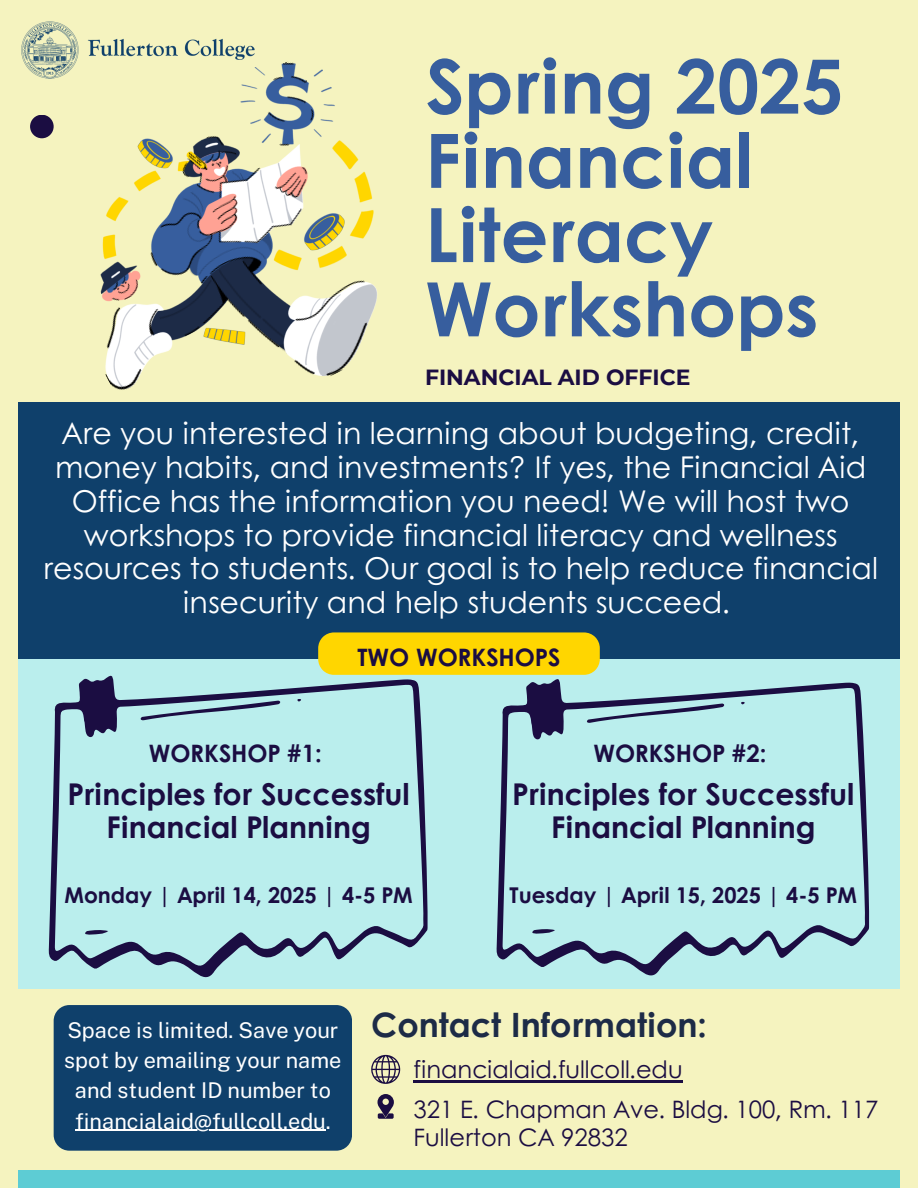
<style>
.page{position:relative;width:918px;height:1188px;background:#f5f3bf}
.page>*{position:absolute;margin:0;border:0;box-sizing:border-box;transform-origin:0 0}
.t1{font:700 75px/74.2px "Century Gothic";color:#375e9e}
.t2{font:700 33.45px "Century Gothic";color:#1d2b47}
.t3{font:30px/33.8px "Century Gothic";color:#fff;text-align:center}
.t4{font:700 30px/33.8px "Century Gothic";color:#1b0d42;text-align:center}
.t5{font:24px/27.9px "Century Gothic";color:#1b0d42}
.t6{font:700 24px "Century Gothic";color:#1b0d42}
.t7{font:700 21.9px "Montserrat";color:#1b0d42}
.t8{font:21.75px/30.3px "Public Sans";color:#fff;text-align:center}
.t9{font:700 21.75px "Century Gothic";color:#1b0d42}
</style>
<div class="page">
<img style="left:30px;top:61px;width:348px;height:329px">
<svg style="left:88px;top:115px;width:266px;height:205px"></svg>
<div style="left:30px;top:115px;width:24px;height:23px;background:#1b0d42;border-radius:50%"></div>
<div style="left:18px;top:402px;width:882px;height:262px;background:#0f406b"></div>
<div style="left:18px;top:660px;width:882px;height:329px;background:#baeeed"></div>
<div style="left:318px;top:632px;width:282px;height:43px;background:#ffd600"></div>
<div style="left:18px;top:1170px;width:882px;height:18px;background:#5dccd4"></div>
<div style="left:54px;top:1005px;width:298px;height:146px;background:#0f406b;border-radius:16px"></div>
<svg style="left:371px;top:1055px;width:29px;height:29px"></svg>
<svg style="left:378px;top:1094px;width:16px;height:25px"></svg>
<svg style="left:48px;top:672px;width:381px;height:306px"></svg>
<svg style="left:496px;top:679px;width:374px;height:297px"></svg>
<img style="left:21px;top:21px;width:237px;height:59px">
<hr style="left:414px;top:1080px;width:269px;height:2px;background:#1b0d42">
<hr style="left:75px;top:1130px;width:251px;height:1px;background:#fff">
<p class="t1" style="left:425px;top:46px;width:420px">Spring 2025<br>Financial<br>Literacy<br>Workshops</p>
<h3 class="t7" style="left:425px;top:364px;width:267px">FINANCIAL AID OFFICE</h3>
<h1 class="t3" style="left:43px;top:415px;width:836px">Are you interested in learning about budgeting, credit, money habits, and investments? If yes, the Financial Aid Office has the information you need! We will host two workshops to provide financial literacy and wellness resources to students. Our goal is to help reduce financial insecurity and help students succeed.</h1>
<p class="t6" style="left:358px;top:640px;width:204px">TWO WORKSHOPS</p>
<h3 class="t6" style="left:149px;top:735px;width:175px">WORKSHOP #1:</h3>
<h3 class="t4" style="left:68px;top:776px;width:344px">Principles for Successful<br>Financial Planning</h3>
<p class="t9" style="left:65px;top:879px;width:350px">Monday | April 14, 2025 | 4-5 PM</p>
<p class="t6" style="left:593px;top:735px;width:175px">WORKSHOP #2:</p>
<p class="t4" style="left:512px;top:776px;width:344px">Principles for Successful<br>Financial Planning</p>
<h6 class="t9" style="left:510px;top:879px;width:349px">Tuesday | April 15, 2025 | 4-5 PM</h6>
<h6 class="t8" style="left:64px;top:1014px;width:279px">Space is limited. Save your spot by emailing your name and student ID number to</h6>
<p class="t8" style="left:75px;top:1106px;width:257px">financialaid@fullcoll.edu.</p>
<h5 class="t2" style="left:371px;top:1000px;width:337px">Contact Information:</h5>
<h4 class="t5" style="left:414px;top:1054px;width:271px">financialaid.fullcoll.edu</h4>
<h5 class="t5" style="left:414px;top:1094px;width:466px">321 E. Chapman Ave. Bldg. 100, Rm. 117<br>Fullerton CA 92832</h5>
</div>
